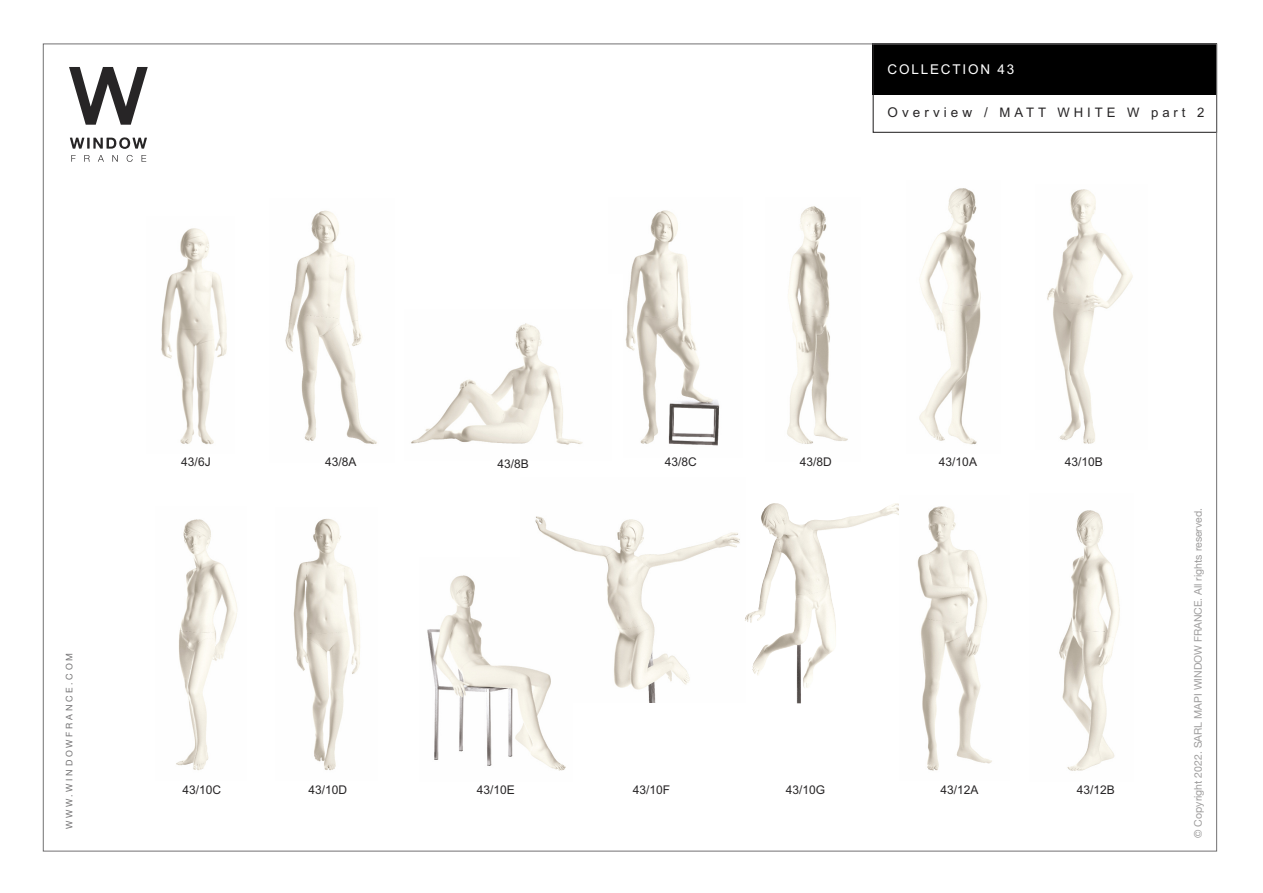
<style>
.page{position:relative;width:1263px;height:893px;background:#fff}
.page>*{position:absolute;margin:0;border:0;box-sizing:border-box;transform-origin:0 0}
.t1{font:13.5px "Arial";letter-spacing:.135em;color:#fff}
.t2{font:13.2px "Arial";letter-spacing:.3em;color:#272526}
.t3{font:12px "Arial";color:#272526}
.t4{font:10.5px "Helvetica Neue";color:#9e9d9d}
.t5{font:9px "Helvetica Neue";letter-spacing:.3em;color:#727172}
.s1{font-size:13.5px}
</style>
<div class="page">
<img style="left:787px;top:206px;width:61px;height:238px">
<img style="left:625px;top:210px;width:95px;height:236px">
<img style="left:285px;top:210px;width:92px;height:234px">
<img style="left:411px;top:323px;width:172px;height:122px">
<img style="left:919px;top:188px;width:62px;height:257px">
<img style="left:1047px;top:189px;width:86px;height:255px">
<img style="left:176px;top:519px;width:62px;height:252px">
<img style="left:293px;top:518px;width:67px;height:253px">
<img style="left:535px;top:516px;width:205px;height:187px">
<img style="left:752px;top:503px;width:147px;height:200px">
<img style="left:1059px;top:510px;width:61px;height:261px">
<img style="left:917px;top:506px;width:75px;height:265px">
<img style="left:427px;top:558px;width:145px;height:213px">
<img style="left:161px;top:228px;width:66px;height:217px">
<div style="left:873px;top:44px;width:344px;height:51px;background:#000"></div>
<div style="left:873px;top:44px;width:344px;height:89px;border:1px solid #272526"></div>
<svg style="left:69px;top:67px;width:79px;height:58px"></svg>
<svg style="left:71px;top:155px;width:5px;height:7px"></svg>
<svg style="left:84px;top:155px;width:6px;height:7px"></svg>
<svg style="left:98px;top:155px;width:6px;height:7px"></svg>
<svg style="left:112px;top:155px;width:6px;height:7px"></svg>
<svg style="left:127px;top:155px;width:6px;height:7px"></svg>
<svg style="left:142px;top:155px;width:4px;height:7px"></svg>
<svg style="left:70px;top:137px;width:77px;height:12px"></svg>
<p class="t1" style="left:887px;top:62px;width:128px">COLLECTION 43</p>
<p class="t2" style="left:887px;top:105px;width:318px"><span class="s1">Overview /</span> MATT WHITE W part 2</p>
<p class="t5" style="left:64px;top:829px;width:178px;rotate:-90deg">WWW.WINDOWFRANCE.COM</p>
<p class="t3" style="left:181px;top:455px;width:31px">43/6J</p>
<p class="t3" style="left:325px;top:455px;width:33px">43/8A</p>
<p class="t3" style="left:665px;top:455px;width:34px">43/8C</p>
<p class="t3" style="left:800px;top:455px;width:34px">43/8D</p>
<p class="t3" style="left:939px;top:455px;width:40px">43/10A</p>
<p class="t3" style="left:1065px;top:455px;width:40px">43/10B</p>
<p class="t3" style="left:497px;top:457px;width:33px">43/8B</p>
<p class="t3" style="left:182px;top:783px;width:40px">43/10C</p>
<p class="t3" style="left:786px;top:783px;width:41px">43/10G</p>
<p class="t3" style="left:1077px;top:783px;width:40px">43/12B</p>
<p class="t3" style="left:309px;top:783px;width:40px">43/10D</p>
<p class="t3" style="left:477px;top:783px;width:40px">43/10E</p>
<p class="t3" style="left:633px;top:783px;width:39px">43/10F</p>
<p class="t3" style="left:940px;top:783px;width:40px">43/12A</p>
<p class="t4" style="left:1192px;top:838px;width:331px;rotate:-90deg">© Copyright 2022. SARL MAPI WINDOW FRANCE. All rights reserved.</p>
</div>
